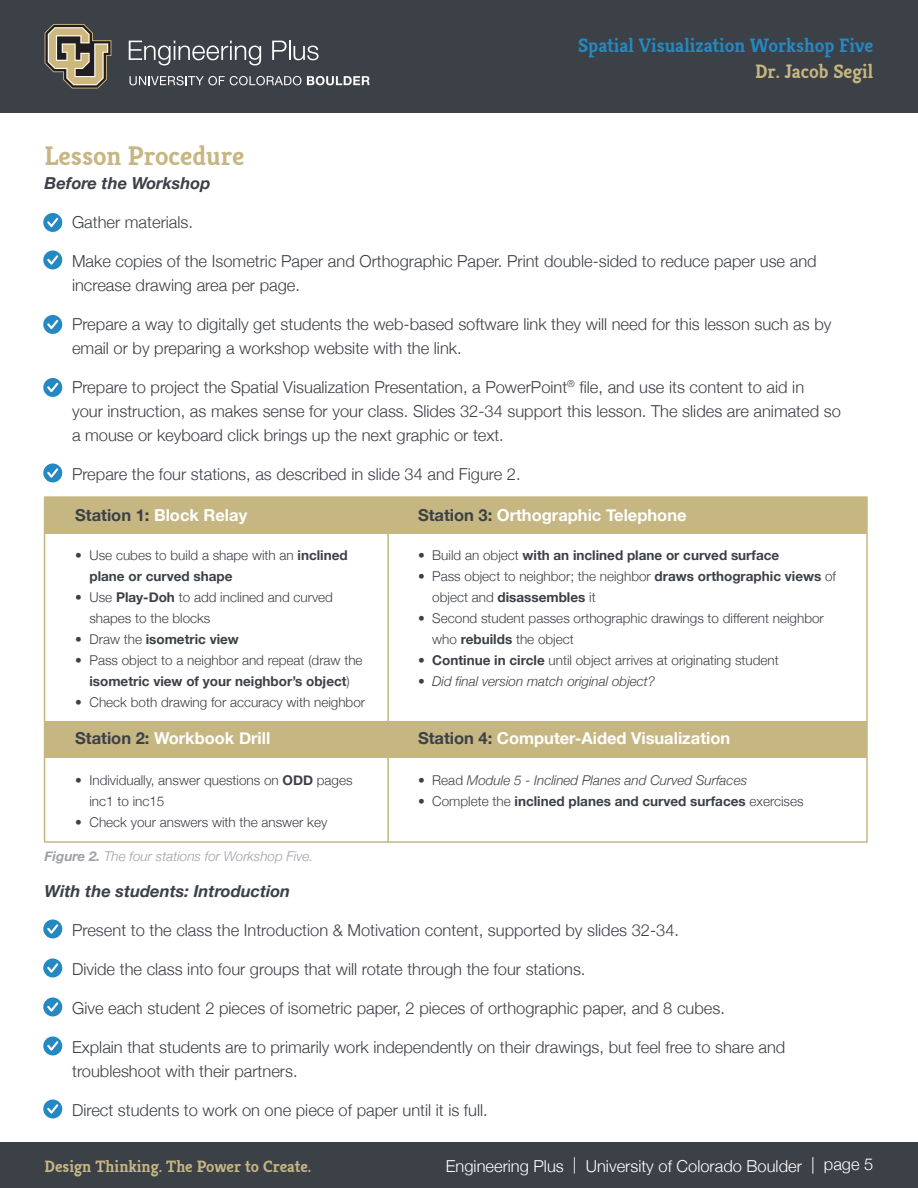
<style>
.page{position:relative;width:918px;height:1188px;background:#fff}
.page>*{position:absolute;margin:0;border:0;box-sizing:border-box;transform-origin:0 0}
.t1{font:700 27px "Kreon";color:#c6b682}
.t2{font:700 19.5px "Kreon";color:#2489c2}
.t3{font:700 19.5px "Kreon";color:#c6b682}
.t4{font:300 16.5px/24px "Helvetica Neue";color:#3c4047}
.t5{font:700 16.5px "Helvetica Neue";color:#fff}
.t6{font:300 16.5px "Helvetica Neue";color:#fff}
.t7{font:italic 700 16.5px "Helvetica Neue";color:#3c4047}
.t8{font:700 16.5px "Kreon";color:#c6b682}
.t9{font:300 13.5px/21px "Helvetica Neue";color:#3c4047}
.t10{font:700 13.5px "Helvetica Neue";color:#3c4047}
.t11{font:italic 300 13.5px "Helvetica Neue";color:#3c4047}
.t12{font:italic 300 13.5px "Helvetica Neue";color:#9ea1a7}
.s1{color:#3c4047}
.s2{font-weight:700}
.s3{font-weight:300}
.s4{font-style:normal}
</style>
<div class="page">
<div style="left:0;top:0;width:918px;height:112px;background:#3c4047"></div>
<div style="left:0;top:1142px;width:918px;height:46px;background:#3c4047"></div>
<svg style="left:45px;top:24px;width:66px;height:65px"></svg>
<svg style="left:129px;top:41px;width:132px;height:24px"></svg>
<svg style="left:272px;top:41px;width:47px;height:19px"></svg>
<svg style="left:130px;top:76px;width:171px;height:9px"></svg>
<svg style="left:307px;top:76px;width:63px;height:9px"></svg>
<svg style="left:43px;top:213px;width:19px;height:19px"></svg>
<svg style="left:45px;top:216px;width:15px;height:14px"></svg>
<svg style="left:43px;top:919px;width:19px;height:19px"></svg>
<svg style="left:45px;top:922px;width:15px;height:14px"></svg>
<svg style="left:43px;top:958px;width:19px;height:19px"></svg>
<svg style="left:45px;top:961px;width:15px;height:14px"></svg>
<svg style="left:43px;top:997px;width:19px;height:19px"></svg>
<svg style="left:45px;top:1000px;width:15px;height:14px"></svg>
<svg style="left:43px;top:1036px;width:19px;height:19px"></svg>
<svg style="left:45px;top:1039px;width:15px;height:14px"></svg>
<svg style="left:43px;top:1099px;width:19px;height:19px"></svg>
<svg style="left:45px;top:1102px;width:15px;height:14px"></svg>
<svg style="left:43px;top:250px;width:19px;height:19px"></svg>
<svg style="left:45px;top:253px;width:15px;height:14px"></svg>
<svg style="left:43px;top:315px;width:19px;height:19px"></svg>
<svg style="left:45px;top:318px;width:15px;height:14px"></svg>
<svg style="left:43px;top:378px;width:19px;height:19px"></svg>
<svg style="left:45px;top:381px;width:15px;height:14px"></svg>
<svg style="left:43px;top:463px;width:19px;height:19px"></svg>
<svg style="left:45px;top:466px;width:15px;height:14px"></svg>
<div style="left:45px;top:497px;width:822px;height:37px;background:#c6b682"></div>
<hr style="left:387px;top:534px;width:2px;height:308px;background:#c6b682">
<div style="left:45px;top:721px;width:343px;height:37px;background:#c6b682"></div>
<div style="left:388px;top:721px;width:479px;height:37px;background:#c6b682"></div>
<p class="t2" style="left:578px;top:33px;width:297px">Spatial Visualization Workshop Five</p>
<p class="t3" style="left:755px;top:59px;width:120px">Dr. Jacob Segil</p>
<h1 class="t1" style="left:45px;top:139px;width:201px">Lesson Procedure</h1>
<p class="t7" style="left:45px;top:170px;width:167px">Before the Workshop</p>
<p class="t4" style="left:72px;top:209px;width:123px">Gather materials.</p>
<p class="t4" style="left:72px;top:248px;width:746px">Make copies of the Isometric Paper and Orthographic Paper. Print double-sided to reduce paper use and increase drawing area per page.</p>
<p class="t4" style="left:72px;top:311px;width:761px">Prepare a way to digitally get students the web-based software link they will need for this lesson such as by email or by preparing a workshop website with the link.</p>
<p class="t4" style="left:72px;top:374px;width:770px">Prepare to project the Spatial Visualization Presentation, a PowerPoint<sup>®</sup> file, and use its content to aid in<br>your instruction, as makes sense for your class. Slides 32-34 support this lesson. The slides are animated so a mouse or keyboard click brings up the next graphic or text.</p>
<p class="t4" style="left:72px;top:461px;width:450px">Prepare the four stations, as described in slide 34 and Figure 2.</p>
<p class="t5" style="left:75px;top:502px;width:174px"><span class="s1">Station 1:</span> Block Relay</p>
<p class="t5" style="left:418px;top:502px;width:270px"><span class="s1">Station 3:</span> Orthographic Telephone</p>
<p class="t9" style="left:89px;top:543px;width:260px;text-indent:-14px">• Use cubes to build a shape with an <span class="s2">inclined plane or curved shape</span></p>
<p class="t9" style="left:89px;top:585px;width:245px;text-indent:-14px">• Use <span class="s2">Play-Doh</span> to add inclined and curved shapes to the blocks</p>
<p class="t10" style="left:75px;top:628px;width:165px"><span class="s3">• Draw the</span> isometric view</p>
<p class="t9" style="left:75px;top:648px;width:289px;text-align:center">• Pass object to a neighbor and repeat (draw the <span class="s2">isometric view of your neighbor’s object</span>)</p>
<p class="t9" style="left:75px;top:690px;width:291px">• Check both drawing for accuracy with neighbor</p>
<p class="t10" style="left:418px;top:544px;width:363px"><span class="s3">• Build an object</span> with an inclined plane or curved surface</p>
<p class="t9" style="left:432px;top:564px;width:405px;text-indent:-14px">• Pass object to neighbor; the neighbor <span class="s2">draws orthographic views</span> of object and <span class="s2">disassembles</span> it</p>
<p class="t9" style="left:432px;top:606px;width:393px;text-indent:-14px">• Second student passes orthographic drawings to different neighbor who <span class="s2">rebuilds</span> the object</p>
<p class="t9" style="left:418px;top:648px;width:362px">• <span class="s2">Continue in circle</span> until object arrives at originating student</p>
<p class="t11" style="left:418px;top:670px;width:239px"><span class="s4">•</span> Did final version match original object?</p>
<p class="t5" style="left:75px;top:726px;width:197px"><span class="s1">Station 2:</span> Workbook Drill</p>
<p class="t5" style="left:418px;top:726px;width:314px"><span class="s1">Station 4:</span> Computer-Aided Visualization</p>
<p class="t9" style="left:89px;top:768px;width:265px;text-indent:-14px">• Individually, answer questions on <span class="s2">ODD</span> pages inc1 to inc15</p>
<p class="t9" style="left:75px;top:810px;width:254px">• Check your answers with the answer key</p>
<p class="t11" style="left:418px;top:769px;width:331px"><span class="s4">• Read</span> Module 5 - Inclined Planes and Curved Surfaces</p>
<p class="t10" style="left:418px;top:790px;width:387px"><span class="s3">• Complete the</span> inclined planes and curved surfaces <span class="s3">exercises</span></p>
<p class="t12" style="left:45px;top:846px;width:270px"><span class="s2">Figure 2.</span> The four stations for Workshop Five.</p>
<p class="t7" style="left:45px;top:878px;width:247px">With the students: Introduction</p>
<p class="t4" style="left:72px;top:917px;width:609px">Present to the class the Introduction &amp; Motivation content, supported by slides 32-34.</p>
<p class="t4" style="left:72px;top:956px;width:515px">Divide the class into four groups that will rotate through the four stations.</p>
<p class="t4" style="left:72px;top:995px;width:654px">Give each student 2 pieces of isometric paper, 2 pieces of orthographic paper, and 8 cubes.</p>
<p class="t4" style="left:72px;top:1034px;width:715px">Explain that students are to primarily work independently on their drawings, but feel free to share and troubleshoot with their partners.</p>
<p class="t4" style="left:72px;top:1097px;width:417px">Direct students to work on one piece of paper until it is full.</p>
<p class="t8" style="left:45px;top:1155px;width:268px">Design Thinking. The Power to Create.</p>
<p class="t6" style="left:446px;top:1152px;width:429px">Engineering Plus | University of Colorado Boulder | page 5</p>
</div>
